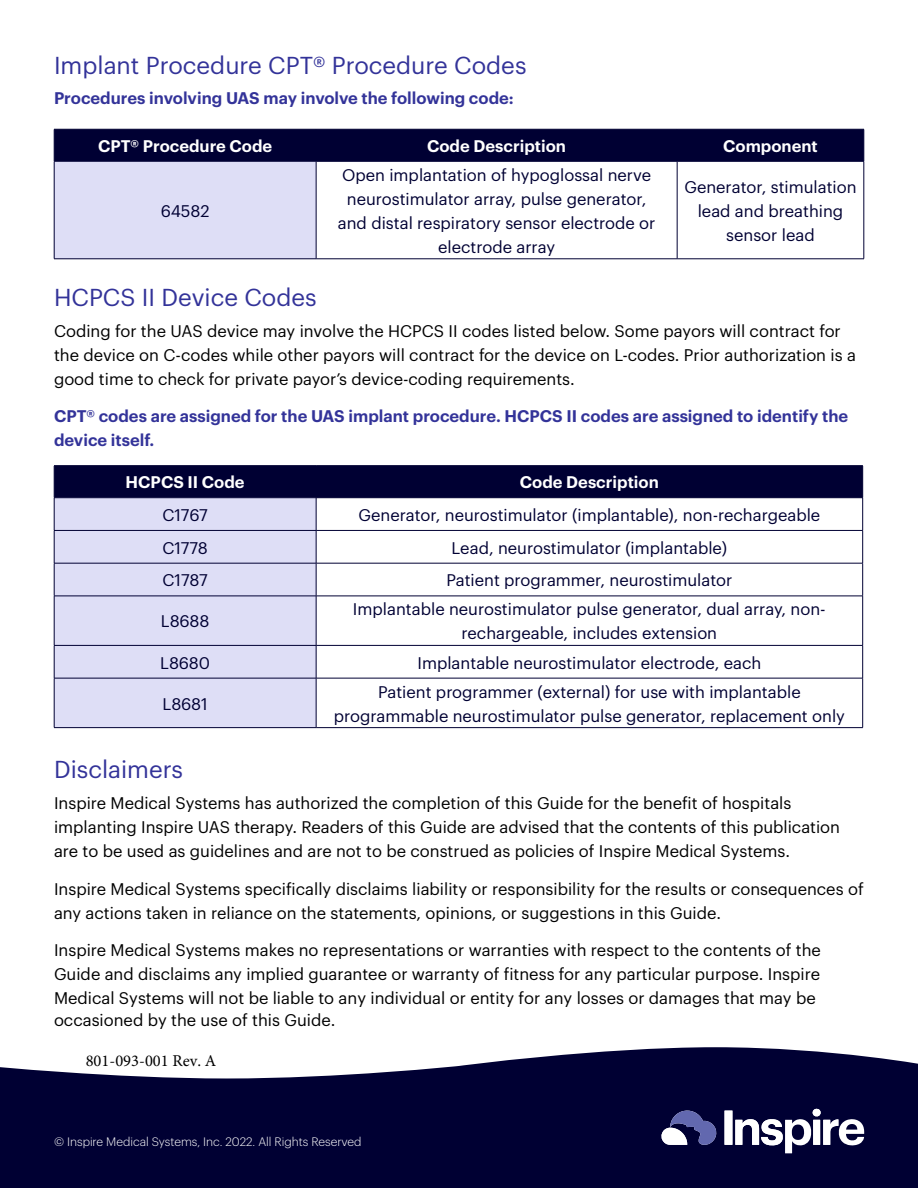
<style>
.page{position:relative;width:918px;height:1188px;background:#fff}
.page>*{position:absolute;margin:0;border:0;box-sizing:border-box;transform-origin:0 0}
.t1{font:24px "Graphik";color:#339}
.t2{font:16.5px/24px "Graphik";color:#000}
.t3{font:16.5px/24px "Graphik";color:#003;text-align:center}
.t4{font:600 16.5px/24px "Graphik";color:#339}
.t5{font:600 16.5px "Graphik";color:#fff}
.t6{font:16.5px "Minion Pro";color:#000}
.t7{font:300 12px "Graphik";color:#fff}
</style>
<div class="page">
<svg style="left:0;top:1047px;width:918px;height:141px;background:#20204c"></svg>
<svg style="left:661px;top:1110px;width:55px;height:35px"></svg>
<svg style="left:724px;top:1109px;width:140px;height:44px"></svg>
<div style="left:55px;top:130px;width:809px;height:31px;background:#003"></div>
<div style="left:54px;top:161px;width:262px;height:98px;background:#dedef6"></div>
<hr style="left:54px;top:129px;width:262px;height:1px;background:#003">
<hr style="left:54px;top:129px;width:1px;height:32px;background:#003">
<hr style="left:316px;top:129px;width:361px;height:1px;background:#003">
<hr style="left:316px;top:129px;width:1px;height:32px;background:#003">
<hr style="left:677px;top:129px;width:187px;height:1px;background:#003">
<hr style="left:677px;top:129px;width:1px;height:32px;background:#003">
<hr style="left:864px;top:129px;width:1px;height:32px;background:#003">
<hr style="left:54px;top:161px;width:262px;height:1px;background:#003">
<hr style="left:54px;top:161px;width:1px;height:98px;background:#003">
<hr style="left:316px;top:161px;width:361px;height:1px;background:#003">
<hr style="left:316px;top:161px;width:1px;height:98px;background:#003">
<hr style="left:677px;top:161px;width:187px;height:1px;background:#003">
<hr style="left:677px;top:161px;width:1px;height:98px;background:#003">
<hr style="left:864px;top:161px;width:1px;height:98px;background:#003">
<hr style="left:54px;top:259px;width:262px;height:1px;background:#003">
<hr style="left:316px;top:259px;width:361px;height:1px;background:#003">
<hr style="left:677px;top:259px;width:187px;height:1px;background:#003">
<div style="left:55px;top:466px;width:807px;height:31px;background:#003"></div>
<div style="left:55px;top:498px;width:261px;height:229px;background:#dedef6"></div>
<hr style="left:54px;top:465px;width:262px;height:1px;background:#003">
<hr style="left:54px;top:466px;width:1px;height:32px;background:#003">
<hr style="left:316px;top:465px;width:547px;height:1px;background:#003">
<hr style="left:316px;top:466px;width:1px;height:32px;background:#003">
<hr style="left:862px;top:466px;width:1px;height:32px;background:#003">
<hr style="left:54px;top:497px;width:262px;height:1px;background:#003">
<hr style="left:54px;top:498px;width:1px;height:32px;background:#003">
<hr style="left:316px;top:497px;width:547px;height:1px;background:#003">
<hr style="left:316px;top:498px;width:1px;height:32px;background:#003">
<hr style="left:862px;top:498px;width:1px;height:32px;background:#003">
<hr style="left:54px;top:530px;width:262px;height:1px;background:#003">
<hr style="left:54px;top:531px;width:1px;height:32px;background:#003">
<hr style="left:316px;top:530px;width:547px;height:1px;background:#003">
<hr style="left:316px;top:531px;width:1px;height:32px;background:#003">
<hr style="left:862px;top:531px;width:1px;height:32px;background:#003">
<hr style="left:54px;top:563px;width:262px;height:1px;background:#003">
<hr style="left:54px;top:563px;width:1px;height:33px;background:#003">
<hr style="left:316px;top:563px;width:547px;height:1px;background:#003">
<hr style="left:316px;top:563px;width:1px;height:33px;background:#003">
<hr style="left:862px;top:563px;width:1px;height:33px;background:#003">
<hr style="left:54px;top:596px;width:262px;height:1px;background:#003">
<hr style="left:54px;top:596px;width:1px;height:49px;background:#003">
<hr style="left:316px;top:596px;width:547px;height:1px;background:#003">
<hr style="left:316px;top:596px;width:1px;height:49px;background:#003">
<hr style="left:862px;top:596px;width:1px;height:49px;background:#003">
<hr style="left:54px;top:645px;width:262px;height:1px;background:#003">
<hr style="left:54px;top:646px;width:1px;height:32px;background:#003">
<hr style="left:316px;top:645px;width:547px;height:1px;background:#003">
<hr style="left:316px;top:646px;width:1px;height:32px;background:#003">
<hr style="left:862px;top:646px;width:1px;height:32px;background:#003">
<hr style="left:54px;top:678px;width:262px;height:1px;background:#003">
<hr style="left:54px;top:678px;width:1px;height:49px;background:#003">
<hr style="left:316px;top:678px;width:547px;height:1px;background:#003">
<hr style="left:316px;top:678px;width:1px;height:49px;background:#003">
<hr style="left:862px;top:678px;width:1px;height:49px;background:#003">
<hr style="left:54px;top:727px;width:262px;height:1px;background:#003">
<hr style="left:316px;top:727px;width:547px;height:1px;background:#003">
<p class="t1" style="left:54px;top:47px;width:474px">Implant Procedure CPT® Procedure Codes</p>
<p class="t4" style="left:54px;top:85px;width:461px">Procedures involving UAS may involve the following code:</p>
<p class="t5" style="left:98px;top:133px;width:176px">CPT® Procedure Code</p>
<p class="t5" style="left:427px;top:133px;width:140px">Code Description</p>
<p class="t5" style="left:723px;top:133px;width:96px">Component</p>
<p class="t3" style="left:161px;top:197px;width:50px">64582</p>
<p class="t3" style="left:338px;top:161px;width:319px">Open implantation of hypoglossal nerve neurostimulator array, pulse generator, and distal respiratory sensor electrode or electrode array</p>
<p class="t3" style="left:684px;top:173px;width:174px">Generator, stimulation lead and breathing sensor lead</p>
<p class="t1" style="left:54px;top:279px;width:264px">HCPCS II Device Codes</p>
<p class="t2" style="left:54px;top:317px;width:803px">Coding for the UAS device may involve the HCPCS II codes listed below. Some payors will contract for the device on C-codes while other payors will contract for the device on L-codes. Prior authorization is a good time to check for private payor’s device-coding requirements.</p>
<p class="t4" style="left:54px;top:403px;width:796px">CPT® codes are assigned for the UAS implant procedure. HCPCS II codes are assigned to identify the device itself.</p>
<p class="t5" style="left:126px;top:470px;width:121px">HCPCS II Code</p>
<p class="t5" style="left:520px;top:470px;width:140px">Code Description</p>
<p class="t3" style="left:162px;top:501px;width:47px">C1767</p>
<p class="t3" style="left:358px;top:501px;width:463px">Generator, neurostimulator (implantable), non-rechargeable</p>
<p class="t3" style="left:162px;top:534px;width:47px">C1778</p>
<p class="t3" style="left:452px;top:534px;width:277px">Lead, neurostimulator (implantable)</p>
<p class="t3" style="left:163px;top:567px;width:47px">C1787</p>
<p class="t3" style="left:446px;top:567px;width:288px">Patient programmer, neurostimulator</p>
<p class="t3" style="left:161px;top:608px;width:50px">L8688</p>
<p class="t3" style="left:353px;top:596px;width:474px">Implantable neurostimulator pulse generator, dual array, non&shy;rechargeable, includes extension</p>
<p class="t3" style="left:160px;top:649px;width:51px">L8680</p>
<p class="t3" style="left:417px;top:649px;width:345px">Implantable neurostimulator electrode, each</p>
<p class="t3" style="left:163px;top:690px;width:47px">L8681</p>
<p class="t3" style="left:334px;top:678px;width:513px">Patient programmer (external) for use with implantable programmable neurostimulator pulse generator, replacement only</p>
<p class="t1" style="left:54px;top:752px;width:131px">Disclaimers</p>
<p class="t2" style="left:54px;top:790px;width:788px">Inspire Medical Systems has authorized the completion of this Guide for the benefit of hospitals implanting Inspire UAS therapy. Readers of this Guide are advised that the contents of this publication are to be used as guidelines and are not to be construed as policies of Inspire Medical Systems.</p>
<p class="t2" style="left:54px;top:875px;width:811px">Inspire Medical Systems specifically disclaims liability or responsibility for the results or consequences of any actions taken in reliance on the statements, opinions, or suggestions in this Guide.</p>
<p class="t2" style="left:54px;top:937px;width:768px;text-align:justify">Inspire Medical Systems makes no representations or warranties with respect to the contents of the Guide and disclaims any implied guarantee or warranty of fitness for any particular purpose. Inspire Medical Systems will not be liable to any individual or entity for any losses or damages that may be</p>
<p class="t2" style="left:54px;top:1007px;width:283px">occasioned by the use of this Guide.</p>
<p class="t6" style="left:86px;top:1049px;width:132px">801-093-001 Rev. A</p>
<p class="t7" style="left:54px;top:1133px;width:309px">© Inspire Medical Systems, Inc. 2022. All Rights Reserved</p>
</div>
